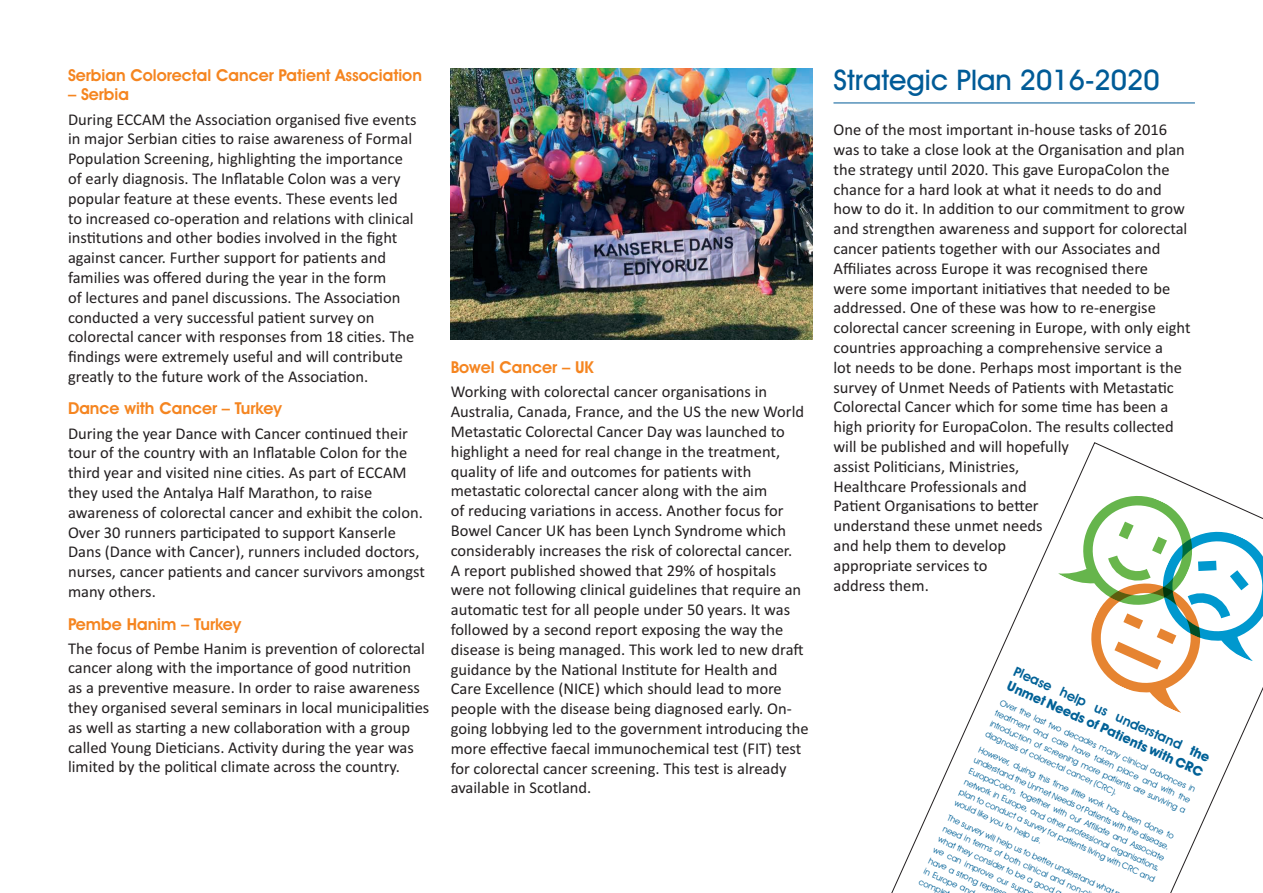
<style>
.page{position:relative;width:1263px;height:893px;background:#fff}
.page>*{position:absolute;margin:0;border:0;box-sizing:border-box;transform-origin:0 0}
.t1{font:500 28.5px "Avant Garde IT Cby BT";color:#005b97}
.t2{font:16.5px/19.8px "Calibri";color:#231f20}
.t3{font:600 16.5px "Avant Garde IT Cby BT";color:#f58520}
.t4{font:700 13.5px/16.2px "Avant Garde IT Cby BT";color:#016197}
.t5{font:8.55px/11.6px "Avant Garde IT Cby BT";color:#016197;text-align:justify}
.s1{font-weight:600}
</style>
<div class="page">
<img style="left:451px;top:68px;width:361px;height:271px">
<hr style="left:833px;top:103px;width:362px;height:1px;background:#005b97">
<svg style="left:891px;top:442px;width:372px;height:451px"></svg>
<p class="t3" style="left:68px;top:65px;width:355px">Serbian Colorectal Cancer Patient Association</p>
<p class="t3" style="left:68px;top:85px;width:63px">– Serbia</p>
<p class="t2" style="left:68px;top:108px;width:350px">During ECCAM the Association organised five events in major Serbian cities to raise awareness of Formal Population Screening, highlighting the importance of early diagnosis. The Inflatable Colon was a very popular feature at these events. These events led<br>to increased co-operation and relations with clinical institutions and other bodies involved in the fight against cancer. Further support for patients and families was offered during the year in the form<br>of lectures and panel discussions. The Association conducted a very successful patient survey on colorectal cancer with responses from 18 cities. The findings were extremely useful and will contribute greatly to the future work of the Association.</p>
<p class="t3" style="left:68px;top:399px;width:215px">Dance with Cancer – Turkey</p>
<p class="t2" style="left:68px;top:422px;width:358px">During the year Dance with Cancer continued their tour of the country with an Inflatable Colon for the third year and visited nine cities. As part of ECCAM they used the Antalya Half Marathon, to raise awareness of colorectal cancer and exhibit the colon.<br>Over 30 runners participated to support Kanserle Dans (Dance with Cancer), runners included doctors, nurses, cancer patients and cancer survivors amongst many others.</p>
<p class="t3" style="left:68px;top:614px;width:175px">Pembe Hanim – Turkey</p>
<p class="t2" style="left:68px;top:637px;width:363px">The focus of Pembe Hanim is prevention of colorectal cancer along with the importance of good nutrition as a preventive measure. In order to raise awareness they organised several seminars in local municipalities as well as starting a new collaboration with a group called Young Dieticians. Activity during the year was limited by the political climate across the country.</p>
<p class="t3" style="left:451px;top:358px;width:144px">Bowel Cancer – UK</p>
<p class="t2" style="left:451px;top:381px;width:359px">Working with colorectal cancer organisations in Australia, Canada, France, and the US the new World Metastatic Colorectal Cancer Day was launched to highlight a need for real change in the treatment, quality of life and outcomes for patients with metastatic colorectal cancer along with the aim<br>of reducing variations in access. Another focus for Bowel Cancer UK has been Lynch Syndrome which considerably increases the risk of colorectal cancer.<br>A report published showed that 29% of hospitals were not following clinical guidelines that require an automatic test for all people under 50 years. It was followed by a second report exposing the way the disease is being managed. This work led to new draft guidance by the National Institute for Health and Care Excellence (NICE) which should lead to more people with the disease being diagnosed early. On&shy;going lobbying led to the government introducing the more effective faecal immunochemical test (FIT) test for colorectal cancer screening. This test is already available in Scotland.</p>
<h1 class="t1" style="left:833px;top:62px;width:328px">Strategic Plan 2016-2020</h1>
<p class="t2" style="left:833px;top:119px;width:359px">One of the most important in-house tasks of 2016 was to take a close look at the Organisation and plan the strategy until 2020. This gave EuropaColon the chance for a hard look at what it needs to do and how to do it. In addition to our commitment to grow and strengthen awareness and support for colorectal cancer patients together with our Associates and Affiliates across Europe it was recognised there<br>were some important initiatives that needed to be addressed. One of these was how to re-energise colorectal cancer screening in Europe, with only eight countries approaching a comprehensive service a<br>lot needs to be done. Perhaps most important is the survey of Unmet Needs of Patients with Metastatic Colorectal Cancer which for some time has been a high priority for EuropaColon. The results collected will be published and will hopefully<br>assist Politicians, Ministries,<br>Healthcare Professionals and<br>Patient Organisations to better<br>understand these unmet needs<br>and help them to develop<br>appropriate services to<br>address them.</p>
<p class="t4" style="left:1017px;top:663px;width:215px;rotate:24deg"><span class="s1">Please help us understand</span> the<br>Unmet Needs of Patients with CRC</p>
<p class="t5" style="left:1002px;top:697px;width:215px;rotate:24deg">Over the last two decades many clinical advances in treatment and care have taken place and with the introduction of screening more patients are surviving a diagnosis of colorectal cancer (CRC).</p>
<p class="t5" style="left:981px;top:744px;width:215px;rotate:24deg">However, during this time little work has been done to understand the Unmet Needs of Patients with the disease.<br>EuropaColon, together with our Affi liate and Associate network in Europe, and other professional organisations, plan to conduct a survey for patients living with CRC and would like you to help us.</p>
<p class="t5" style="left:950px;top:812px;width:183px;text-align:left;rotate:24deg">The survey will help us to better understand what need in terms of both clinical and non-c<br>what they consider to be a good<br>we can improve our supp<br>have a strong repres<br>in Europe and<br>compl</p>
</div>
